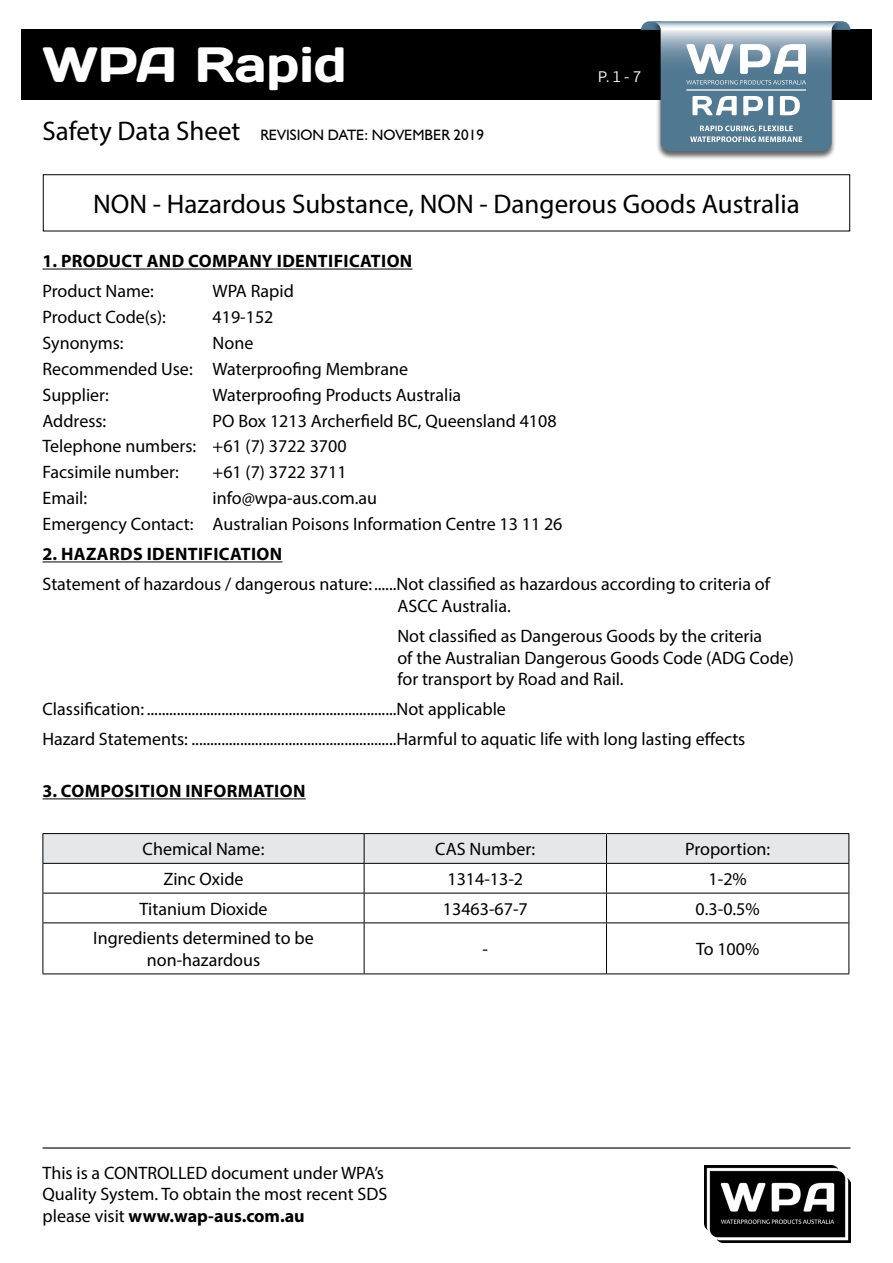
<style>
.page{position:relative;width:893px;height:1263px;background:#fff}
.page>*{position:absolute;margin:0;border:0;box-sizing:border-box;transform-origin:0 0}
.t1{font:49.5px "Days";color:#fff}
.t2{font:27px "Myriad Pro";color:#000}
.t3{font:18px/21.6px "Myriad Pro";color:#000}
.t4{font:700 18px "Myriad Pro";letter-spacing:.02em;color:#000}
.t5{font:15px "Humanist 521 BT";color:#000}
.t6{font:15px "Flama";color:#fff}
.s1{font-weight:700}
</style>
<div class="page">
<div style="left:21px;top:30px;width:851px;height:70px;background:#000"></div>
<hr style="left:43px;top:1147px;width:807px;height:1px;background:#000">
<img style="left:704px;top:1165px;width:146px;height:77px">
<div style="left:43px;top:174px;width:807px;height:57px;border:1px solid #000"></div>
<div style="left:647px;top:21px;width:198px;height:139px;background:#000;opacity:.6"></div>
<svg style="left:641px;top:21px;width:209px;height:130px"></svg>
<hr style="left:43px;top:269px;width:369px;height:1px;background:#000">
<hr style="left:43px;top:561px;width:239px;height:1px;background:#000">
<hr style="left:43px;top:798px;width:263px;height:1px;background:#000">
<hr style="left:43px;top:922px;width:321px;height:1px;background:#000">
<hr style="left:43px;top:923px;width:1px;height:50px;background:#000">
<hr style="left:364px;top:922px;width:242px;height:1px;background:#000">
<hr style="left:606px;top:922px;width:243px;height:1px;background:#000">
<hr style="left:848px;top:923px;width:1px;height:50px;background:#000">
<hr style="left:43px;top:973px;width:321px;height:1px;background:#000">
<hr style="left:364px;top:973px;width:242px;height:1px;background:#000">
<hr style="left:606px;top:973px;width:243px;height:1px;background:#000">
<svg style="left:43px;top:833px;width:806px;height:89px"></svg>
<hr style="left:364px;top:923px;width:1px;height:50px;background:#000">
<hr style="left:606px;top:923px;width:1px;height:50px;background:#000">
<h1 class="t1" style="left:43px;top:33px;width:306px">WPA Rapid</h1>
<p class="t5" style="left:260px;top:125px;width:225px">REVISION DATE: NOVEMBER 2019</p>
<h2 class="t2" style="left:43px;top:114px;width:199px">Safety Data Sheet</h2>
<p class="t6" style="left:598px;top:66px;width:44px">P. 1 - 7</p>
<h2 class="t2" style="left:93px;top:187px;width:708px">NON - Hazardous Substance, NON - Dangerous Goods Australia</h2>
<p class="t4" style="left:43px;top:249px;width:371px">1. PRODUCT AND COMPANY IDENTIFICATION</p>
<p class="t3" style="left:43px;top:280px;width:113px">Product Name:</p>
<p class="t3" style="left:213px;top:280px;width:83px">WPA Rapid</p>
<p class="t3" style="left:43px;top:306px;width:125px">Product Code(s):</p>
<p class="t3" style="left:213px;top:306px;width:62px">419-152</p>
<p class="t3" style="left:43px;top:332px;width:83px">Synonyms:</p>
<p class="t3" style="left:43px;top:330px;width:367px;line-height:25.8px;text-indent:170px">None<br>Recommended Use: Waterproofing Membrane<br>Supplier:</p>
<p class="t3" style="left:213px;top:384px;width:250px">Waterproofing Products Australia</p>
<p class="t3" style="left:43px;top:407px;width:516px;line-height:25.8px;text-indent:170px">PO Box 1213 Archerfield BC, Queensland 4108<br>Telephone numbers: +61 (7) 3722 3700<br>Facsimile number:</p>
<p class="t3" style="left:43px;top:409px;width:65px">Address:</p>
<p class="t3" style="left:213px;top:461px;width:135px">+61 (7) 3722 3711</p>
<p class="t3" style="left:43px;top:485px;width:521px;line-height:25.8px;text-indent:170px">info@wpa-aus.com.au<br>Emergency Contact: Australian Poisons Information Centre 13 11 26</p>
<p class="t4" style="left:43px;top:542px;width:241px">2. HAZARDS IDENTIFICATION</p>
<p class="t3" style="left:397px;top:573px;width:374px;text-indent:-355px">Statement of hazardous / dangerous nature:......Not classified as hazardous according to criteria of<br>ASCC Australia.</p>
<p class="t3" style="left:397px;top:625px;width:398px">Not classified as Dangerous Goods by the criteria<br>of the Australian Dangerous Goods Code (ADG Code) for transport by Road and Rail.</p>
<p class="t3" style="left:43px;top:694px;width:704px;line-height:30.2px">Classification: ...................................................................Not applicable<br>Hazard Statements: .......................................................Harmful to aquatic life with long lasting effects</p>
<p class="t4" style="left:43px;top:779px;width:264px">3. COMPOSITION INFORMATION</p>
<p class="t3" style="left:43px;top:487px;width:46px">Email:</p>
<p class="t3" style="left:143px;top:838px;width:123px">Chemical Name:</p>
<p class="t3" style="left:435px;top:838px;width:102px">CAS Number:</p>
<p class="t3" style="left:685px;top:838px;width:87px">Proportion:</p>
<p class="t3" style="left:163px;top:868px;width:82px">Zinc Oxide</p>
<p class="t3" style="left:447px;top:868px;width:77px">1314-13-2</p>
<p class="t3" style="left:709px;top:868px;width:40px">1-2%</p>
<p class="t3" style="left:139px;top:898px;width:130px">Titanium Dioxide</p>
<p class="t3" style="left:443px;top:898px;width:86px">13463-67-7</p>
<p class="t3" style="left:696px;top:898px;width:66px">0.3-0.5%</p>
<p class="t3" style="left:93px;top:927px;width:222px;text-align:center">Ingredients determined to be non-hazardous</p>
<p class="t3" style="left:483px;top:938px;width:7px">-</p>
<p class="t3" style="left:696px;top:938px;width:65px">To 100%</p>
<p class="t3" style="left:43px;top:1161px;width:346px">This is a CONTROLLED document under WPA’s<br>Quality System. To obtain the most recent SDS please visit <span class="s1">www.wap-aus.com.au</span></p>
</div>
